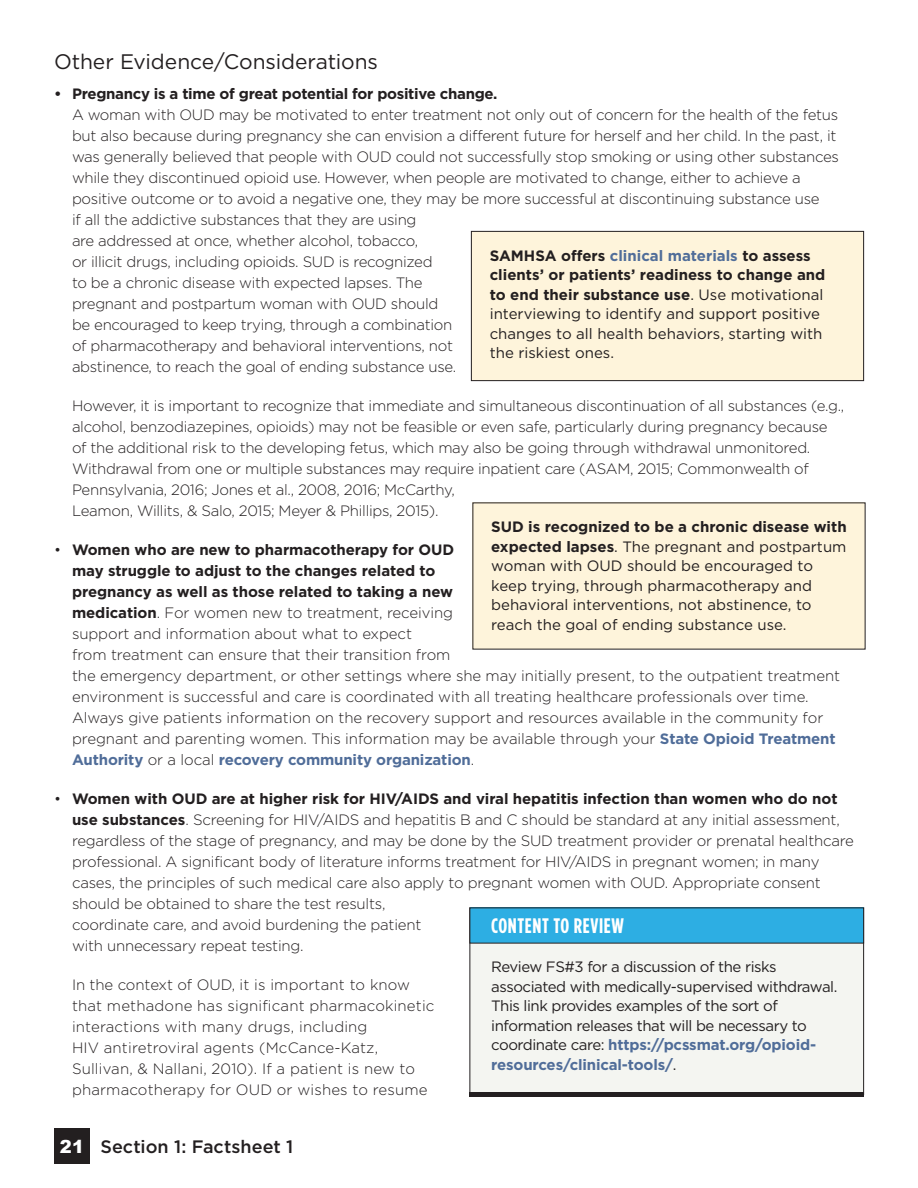
<style>
.page{position:relative;width:918px;height:1188px;background:#fff}
.page>*{position:absolute;margin:0;border:0;box-sizing:border-box;transform-origin:0 0}
.t1{font:21px "Gotham";letter-spacing:-.005em;color:#231f20}
.t2{font:700 21px "Gotham Condensed";letter-spacing:.03em;color:#fff}
.t3{font:500 18px "Gotham";color:#231f20}
.t4{font:300 15px/21px "Gotham";letter-spacing:-.02em;color:#231f20}
.t5{font:15px/19.5px "Gotham";color:#231f20}
.t6{font:300 15px/21px "Gotham";letter-spacing:.01em;color:#231f20}
.t7{font:15px/19.5px "Gotham";letter-spacing:-.03em;color:#231f20}
.s1{font-weight:700}
.s2{font-weight:700;color:#506d99}
.s3{font-family:"Arial";font-weight:900;color:#fff}
</style>
<div class="page">
<hr style="left:470px;top:1092px;width:394px;height:4px;background:#231f20">
<svg style="left:469px;top:231px;width:397px;height:864px"></svg>
<div style="left:470px;top:908px;width:394px;height:35px;background:#2daee3"></div>
<div style="left:54px;top:1128px;width:36px;height:36px;background:#231f20"></div>
<h5 class="t1" style="left:54px;top:50px;width:326px">Other Evidence/Considerations</h5>
<p class="t4" style="left:72px;top:83px;width:768px;text-indent:-18px"><span class="s1">• Pregnancy is a time of great potential for positive change.<br></span>A woman with OUD may be motivated to enter treatment not only out of concern for the health of the fetus but also because during pregnancy she can envision a different future for herself and her child. In the past, it was generally believed that people with OUD could not successfully stop smoking or using other substances while they discontinued opioid use. However, when people are motivated to change, either to achieve a positive outcome or to avoid a negative one, they may be more successful at discontinuing substance use<br>if all the addictive substances that they are using<br>are addressed at once, whether alcohol, tobacco,<br>or illicit drugs, including opioids. SUD is recognized<br>to be a chronic disease with expected lapses. The<br>pregnant and postpartum woman with OUD should<br>be encouraged to keep trying, through a combination<br>of pharmacotherapy and behavioral interventions, not<br>abstinence, to reach the goal of ending substance use.</p>
<p class="t4" style="left:72px;top:395px;width:774px">However, it is important to recognize that immediate and simultaneous discontinuation of all substances (e.g., alcohol, benzodiazepines, opioids) may not be feasible or even safe, particularly during pregnancy because of the additional risk to the developing fetus, which may also be going through withdrawal unmonitored.<br>Withdrawal from one or multiple substances may require inpatient care (ASAM, 2015; Commonwealth of Pennsylvania, 2016; Jones et al., 2008, 2016; McCarthy,<br>Leamon, Willits, &amp; Salo, 2015; Meyer &amp; Phillips, 2015).</p>
<p class="t4" style="left:72px;top:539px;width:770px;text-indent:-18px">• <span class="s1">Women who are new to pharmacotherapy for OUD<br>may struggle to adjust to the changes related to<br>pregnancy as well as those related to taking a new<br>medication</span>. For women new to treatment, receiving<br>support and information about what to expect<br>from treatment can ensure that their transition from<br>the emergency department, or other settings where she may initially present, to the outpatient treatment environment is successful and care is coordinated with all treating healthcare professionals over time.<br>Always give patients information on the recovery support and resources available in the community for pregnant and parenting women. This information may be available through your <span class="s2">State Opioid Treatment Authority</span> or a local <span class="s2">recovery community organization</span>.</p>
<p class="t4" style="left:72px;top:788px;width:784px;text-indent:-18px">• <span class="s1">Women with OUD are at higher risk for HIV/AIDS and viral hepatitis infection than women who do not use substances</span>. Screening for HIV/AIDS and hepatitis B and C should be standard at any initial assessment, regardless of the stage of pregnancy, and may be done by the SUD treatment provider or prenatal healthcare professional. A significant body of literature informs treatment for HIV/AIDS in pregnant women; in many cases, the principles of such medical care also apply to pregnant women with OUD. Appropriate consent should be obtained to share the test results,<br>coordinate care, and avoid burdening the patient<br>with unnecessary repeat testing.</p>
<p class="t6" style="left:72px;top:974px;width:364px">In the context of OUD, it is important to know that methadone has significant pharmacokinetic interactions with many drugs, including<br>HIV antiretroviral agents (McCance-Katz, Sullivan, &amp; Nallani, 2010). If a patient is new to pharmacotherapy for OUD or wishes to resume</p>
<p class="t5" style="left:490px;top:245px;width:337px"><span class="s1">SAMHSA offers</span> <span class="s2">clinical materials</span> <span class="s1">to assess clients’ or patients’ readiness to change and to end their substance use</span>. Use motivational interviewing to identify and support positive changes to all health behaviors, starting with the riskiest ones.</p>
<p class="t5" style="left:491px;top:517px;width:357px"><span class="s1">SUD is recognized to be a chronic disease with expected lapses</span>. The pregnant and postpartum woman with OUD should be encouraged to keep trying, through pharmacotherapy and behavioral interventions, not abstinence, to reach the goal of ending substance use.</p>
<h6 class="t2" style="left:491px;top:914px;width:134px">CONTENT TO REVIEW</h6>
<p class="t7" style="left:491px;top:957px;width:348px">Review FS#3 for a discussion of the risks associated with medically-supervised withdrawal.<br>This link provides examples of the sort of information releases that will be necessary to coordinate care: <span class="s2">https://pcssmat.org/opioid&shy;resources/clinical-tools/</span>.</p>
<p class="t3" style="left:60px;top:1136px;width:235px"><span class="s3">21</span> Section 1: Factsheet 1</p>
</div>
